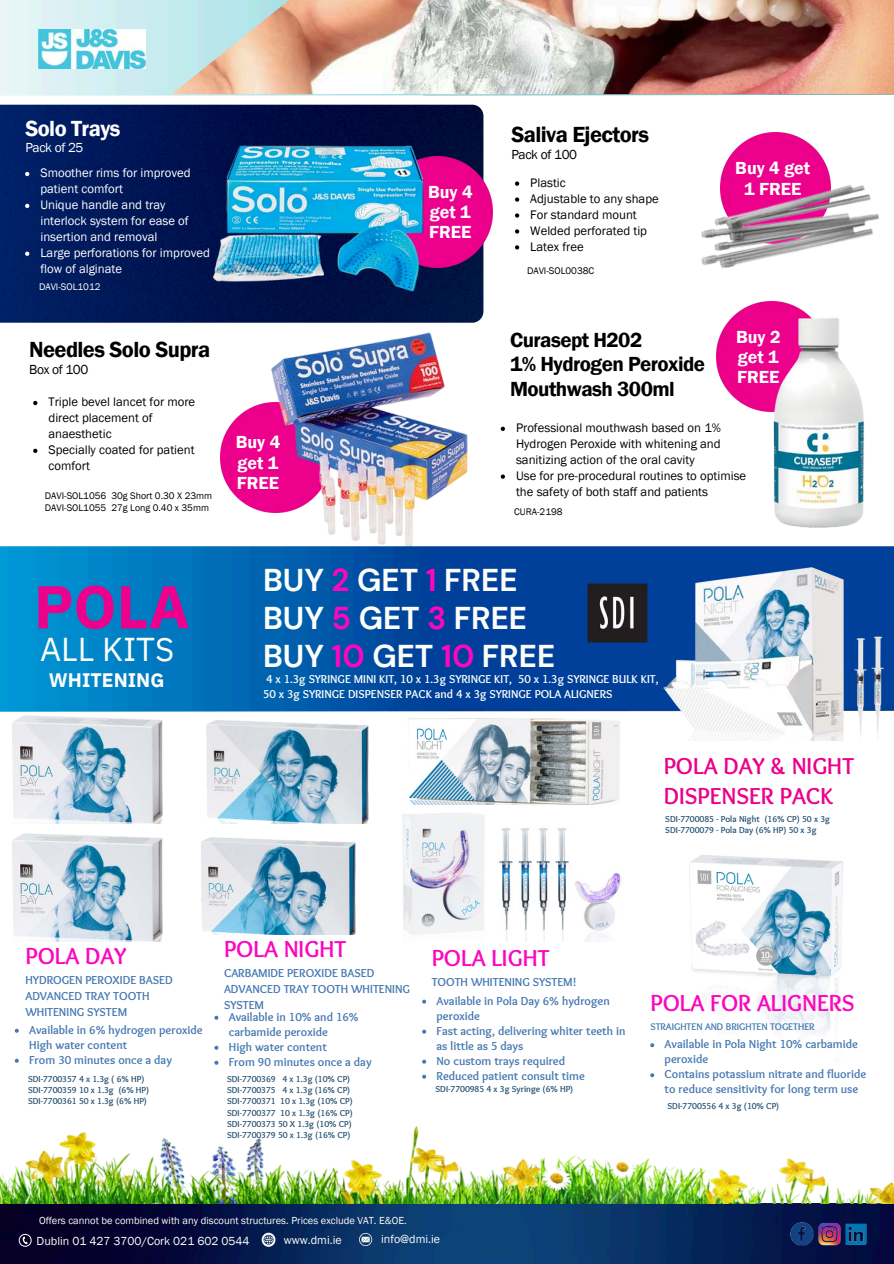
<style>
.page{position:relative;width:894px;height:1264px;background:#fff}
.page>*{position:absolute;margin:0;border:0;box-sizing:border-box;transform-origin:0 0}
.t1{font:700 60.3px "IBM Plex Sans Thai Looped";color:#ec008c}
.t2{font:33px "IBM Plex Sans Thai Looped";color:#fdfefa}
.t3{font:700 31.5px "DM Sans";color:#fdfefa}
.t4{font:700 24px "Sukar";color:#fa07be}
.t5{font:700 24px/30px "Sukar";color:#ec008c}
.t6{font:600 22.5px "Franklin Gothic";letter-spacing:-.025em;color:#000}
.t7{font:600 22.5px "Franklin Gothic";letter-spacing:-.025em;color:#fff}
.t8{font:600 21px/24.8px "Franklin Gothic";letter-spacing:-.025em;color:#000}
.t9{font:700 19.5px "IBM Plex Sans Thai Looped";color:#fff}
.t10{font:600 18px/20.2px "Franklin Gothic";color:#fff;text-align:justify}
.t11{font:13.5px "Franklin Gothic";letter-spacing:-.025em;color:#000}
.t12{font:13.5px "Franklin Gothic";letter-spacing:-.025em;color:#fff}
.t13{font:12.75px/15.9px "Franklin Gothic";color:#000}
.t14{font:12.75px/15.9px "Franklin Gothic";color:#fff}
.t15{font:700 12px/15px "Sukar";color:#4678b1}
.t16{font:12px "Franklin Gothic";color:#fdfefa}
.t17{font:700 11.85px "Sukar";color:#fdfefa}
.t18{font:10.5px "Franklin Gothic";color:#fdfefa}
.t19{font:700 10.05px "Sukar";color:#4678b1}
.t20{font:9.9px "Franklin Gothic";color:#000}
.t21{font:9.9px "Franklin Gothic";color:#fff}
.t22{font:700 9px/11.2px "Sukar";color:#255172;text-align:justify}
.s1{color:#fa07be}
</style>
<div class="page">
<img style="left:0;top:0;width:893px;height:95px">
<img style="left:171px;top:0;width:722px;height:94px">
<img style="left:38px;top:29px;width:107px;height:40px">
<img style="left:0;top:105px;width:483px;height:218px">
<img style="left:423px;top:157px;width:69px;height:110px">
<img style="left:213px;top:146px;width:210px;height:145px">
<img style="left:716px;top:306px;width:81px;height:104px">
<img style="left:754px;top:307px;width:110px;height:221px">
<img style="left:0;top:1125px;width:893px;height:138px">
<svg style="left:261px;top:1232px;width:14px;height:14px"></svg>
<svg style="left:359px;top:1232px;width:13px;height:13px"></svg>
<svg style="left:19px;top:1233px;width:12px;height:13px"></svg>
<img style="left:782px;top:1207px;width:93px;height:53px">
<svg style="left:25px;top:172px;width:4px;height:4px"></svg>
<svg style="left:25px;top:204px;width:4px;height:4px"></svg>
<svg style="left:25px;top:251px;width:4px;height:5px"></svg>
<img style="left:739px;top:133px;width:74px;height:13px">
<img style="left:701px;top:146px;width:178px;height:160px">
<svg style="left:515px;top:181px;width:4px;height:5px"></svg>
<svg style="left:515px;top:197px;width:4px;height:5px"></svg>
<svg style="left:515px;top:213px;width:4px;height:5px"></svg>
<svg style="left:515px;top:229px;width:4px;height:4px"></svg>
<svg style="left:515px;top:245px;width:4px;height:4px"></svg>
<img style="left:220px;top:406px;width:35px;height:103px">
<img style="left:255px;top:332px;width:213px;height:214px">
<svg style="left:33px;top:401px;width:4px;height:4px"></svg>
<svg style="left:33px;top:448px;width:4px;height:5px"></svg>
<svg style="left:500px;top:426px;width:5px;height:5px"></svg>
<svg style="left:500px;top:474px;width:5px;height:5px"></svg>
<img style="left:689px;top:855px;width:154px;height:177px">
<img style="left:0;top:546px;width:626px;height:165px">
<img style="left:626px;top:546px;width:267px;height:194px">
<img style="left:193px;top:701px;width:198px;height:119px">
<img style="left:201px;top:820px;width:167px;height:114px">
<img style="left:0;top:688px;width:193px;height:118px">
<img style="left:12px;top:806px;width:151px;height:135px">
<img style="left:408px;top:712px;width:256px;height:93px">
<img style="left:402px;top:813px;width:219px;height:128px">
<svg style="left:15px;top:1028px;width:4px;height:4px"></svg>
<svg style="left:15px;top:1058px;width:4px;height:4px"></svg>
<svg style="left:214px;top:1015px;width:4px;height:4px"></svg>
<svg style="left:214px;top:1045px;width:4px;height:4px"></svg>
<svg style="left:214px;top:1060px;width:4px;height:4px"></svg>
<svg style="left:422px;top:999px;width:4px;height:4px"></svg>
<svg style="left:422px;top:1029px;width:4px;height:4px"></svg>
<svg style="left:422px;top:1059px;width:4px;height:4px"></svg>
<svg style="left:422px;top:1074px;width:4px;height:4px"></svg>
<svg style="left:650px;top:1043px;width:4px;height:4px"></svg>
<svg style="left:650px;top:1073px;width:4px;height:4px"></svg>
<img style="left:584px;top:580px;width:66px;height:65px">
<p class="t7" style="left:25px;top:115px;width:97px">Solo Trays</p>
<p class="t12" style="left:25px;top:140px;width:60px">Pack of 25</p>
<p class="t14" style="left:40px;top:165px;width:152px">Smoother rims for improved patient comfort</p>
<h5 class="t14" style="left:40px;top:197px;width:150px">Unique handle and tray interlock system for ease of insertion and removal</h5>
<p class="t14" style="left:40px;top:244px;width:171px">Large perforations for improved flow of alginate</p>
<p class="t21" style="left:39px;top:281px;width:63px">DAVI-SOL1012</p>
<p class="t6" style="left:29px;top:336px;width:182px">Needles Solo Supra</p>
<p class="t11" style="left:29px;top:361px;width:61px">Box of 100</p>
<p class="t13" style="left:48px;top:394px;width:148px">Triple bevel lancet for more direct placement of anaesthetic</p>
<p class="t13" style="left:48px;top:441px;width:148px">Specially coated for patient comfort</p>
<p class="t20" style="left:45px;top:490px;width:63px">DAVI-SOL1056</p>
<p class="t20" style="left:111px;top:490px;width:102px">30g Short 0.30 X 23mm</p>
<p class="t20" style="left:45px;top:501px;width:63px">DAVI-SOL1055</p>
<p class="t20" style="left:111px;top:501px;width:99px">27g Long 0.40 x 35mm</p>
<p class="t1" style="left:34px;top:572px;width:157px">POLA</p>
<p class="t2" style="left:40px;top:630px;width:136px">ALL KITS</p>
<p class="t9" style="left:49px;top:669px;width:117px">WHITENING</p>
<p class="t10" style="left:235px;top:432px;width:46px">Buy 4 get 1<br>FREE</p>
<p class="t10" style="left:428px;top:181px;width:46px">Buy 4 get 1<br>FREE</p>
<p class="t6" style="left:511px;top:122px;width:139px">Saliva Ejectors</p>
<p class="t11" style="left:511px;top:147px;width:67px">Pack of 100</p>
<h5 class="t13" style="left:530px;top:174px;width:37px">Plastic</h5>
<p class="t13" style="left:530px;top:190px;width:130px">Adjustable to any shape</p>
<p class="t13" style="left:530px;top:206px;width:108px">For standard mount</p>
<p class="t13" style="left:530px;top:222px;width:118px">Welded perforated tip</p>
<p class="t13" style="left:530px;top:238px;width:55px">Latex free</p>
<p class="t20" style="left:527px;top:264px;width:69px">DAVI-SOL0038C</p>
<p class="t10" style="left:735px;top:158px;width:76px;text-align:center">Buy 4 get<br>1 FREE</p>
<p class="t10" style="left:735px;top:326px;width:46px">Buy 2 get 1<br>FREE</p>
<p class="t8" style="left:510px;top:327px;width:134px">Curasept H202</p>
<p class="t8" style="left:510px;top:352px;width:196px">1% Hydrogen Peroxide<br>Mouthwash 300ml</p>
<p class="t13" style="left:516px;top:419px;width:206px;text-align:justify">Professional mouthwash based on 1% Hydrogen Peroxide with whitening and sanitizing action of the oral cavity</p>
<h5 class="t13" style="left:516px;top:467px;width:231px">Use for pre-procedural routines to optimise the safety of both staff and patients</h5>
<p class="t20" style="left:514px;top:505px;width:50px">CURA-2198</p>
<h1 class="t3" style="left:263px;top:560px;width:256px">BUY <span class="s1">2</span> GET <span class="s1">1</span> FREE</h1>
<h3 class="t3" style="left:263px;top:598px;width:265px">BUY <span class="s1">5</span> GET <span class="s1">3</span> FREE</h3>
<h6 class="t3" style="left:263px;top:635px;width:294px">BUY <span class="s1">10</span> GET <span class="s1">10</span> FREE</h6>
<p class="t17" style="left:266px;top:672px;width:394px">4 x 1.3g SYRINGE MINI KIT, 10 x 1.3g SYRINGE KIT, 50 x 1.3g SYRINGE BULK KIT,</p>
<p class="t17" style="left:263px;top:687px;width:351px">50 x 3g SYRINGE DISPENSER PACK and 4 x 3g SYRINGE POLA ALIGNERS</p>
<p class="t5" style="left:663px;top:753px;width:192px">POLA DAY &amp; NIGHT<br>DISPENSER PACK</p>
<p class="t22" style="left:665px;top:813px;width:166px">SDI-7700085 - Pola Night (16% CP) 50 x 3g</p>
<p class="t22" style="left:665px;top:825px;width:153px">SDI-7700079 - Pola Day (6% HP) 50 x 3g</p>
<h2 class="t4" style="left:25px;top:942px;width:102px">POLA DAY</h2>
<p class="t15" style="left:25px;top:973px;width:149px;line-height:16px">HYDROGEN PEROXIDE BASED<br>ADVANCED TRAY TOOTH<br>WHITENING SYSTEM</p>
<p class="t15" style="left:29px;top:1023px;width:175px">Available in 6% hydrogen peroxide<br>High water content</p>
<p class="t15" style="left:29px;top:1053px;width:144px">From 30 minutes once a day</p>
<h2 class="t22" style="left:28px;top:1073px;width:118px">SDI-7700357 4 x 1.3g ( 6% HP)</h2>
<p class="t22" style="left:28px;top:1085px;width:123px">SDI-7700359 10 x 1.3g (6% HP)</p>
<h2 class="t22" style="left:28px;top:1096px;width:120px">SDI-7700361 50 x 1.3g (6% HP)</h2>
<p class="t4" style="left:224px;top:935px;width:123px">POLA NIGHT</p>
<p class="t15" style="left:224px;top:966px;width:187px;line-height:16px">CARBAMIDE PEROXIDE BASED<br>ADVANCED TRAY TOOTH WHITENING<br>SYSTEM</p>
<p class="t15" style="left:229px;top:1010px;width:131px">Available in 10% and 16% carbamide peroxide</p>
<p class="t15" style="left:229px;top:1040px;width:99px">High water content</p>
<p class="t15" style="left:229px;top:1055px;width:144px">From 90 minutes once a day</p>
<p class="t22" style="left:227px;top:1074px;width:50px">SDI-7700369</p>
<p class="t22" style="left:282px;top:1074px;width:69px">4 x 1.3g (10% CP)</p>
<p class="t22" style="left:227px;top:1085px;width:125px">SDI-7700375 4 x 1.3g (16% CP)</p>
<p class="t22" style="left:227px;top:1096px;width:127px">SDI-7700371 10 x 1.3g (10% CP)</p>
<p class="t22" style="left:227px;top:1107px;width:50px">SDI-7700377</p>
<p class="t22" style="left:227px;top:1107px;width:127px;text-indent:53px">10 x 1.3g (16% CP)<br>SDI-7700373 50 X 1.3g (10% CP)<br>SDI-7700379 50 x 1.3g (16% CP)</p>
<h4 class="t4" style="left:431px;top:943px;width:119px">POLA LIGHT</h4>
<p class="t15" style="left:431px;top:975px;width:146px">TOOTH WHITENING SYSTEM!</p>
<p class="t15" style="left:436px;top:994px;width:175px">Available in Pola Day 6% hydrogen peroxide</p>
<p class="t15" style="left:436px;top:1024px;width:190px">Fast acting, delivering whiter teeth in as little as 5 days</p>
<p class="t15" style="left:436px;top:1054px;width:130px">No custom trays required</p>
<p class="t15" style="left:436px;top:1069px;width:150px">Reduced patient consult time</p>
<p class="t22" style="left:435px;top:1084px;width:139px">SDI-7700985 4 x 3g Syringe (6% HP)</p>
<p class="t4" style="left:650px;top:989px;width:205px">POLA FOR ALIGNERS</p>
<p class="t19" style="left:650px;top:1020px;width:166px">STRAIGHTEN AND BRIGHTEN TOGETHER</p>
<p class="t15" style="left:664px;top:1037px;width:195px">Available in Pola Night 10% carbamide peroxide</p>
<p class="t15" style="left:664px;top:1067px;width:203px">Contains potassium nitrate and fluoride to reduce sensitivity for long term use</p>
<p class="t22" style="left:667px;top:1100px;width:113px">SDI-7700556 4 x 3g (10% CP)</p>
<p class="t18" style="left:39px;top:1214px;width:369px">Offers cannot be combined with any discount structures. Prices exclude VAT. E&amp;OE.</p>
<p class="t16" style="left:37px;top:1233px;width:214px">Dublin 01 427 3700/Cork 021 602 0544</p>
<p class="t16" style="left:284px;top:1232px;width:59px">www.dmi.ie</p>
<p class="t16" style="left:381px;top:1232px;width:60px">info@dmi.ie</p>
</div>
